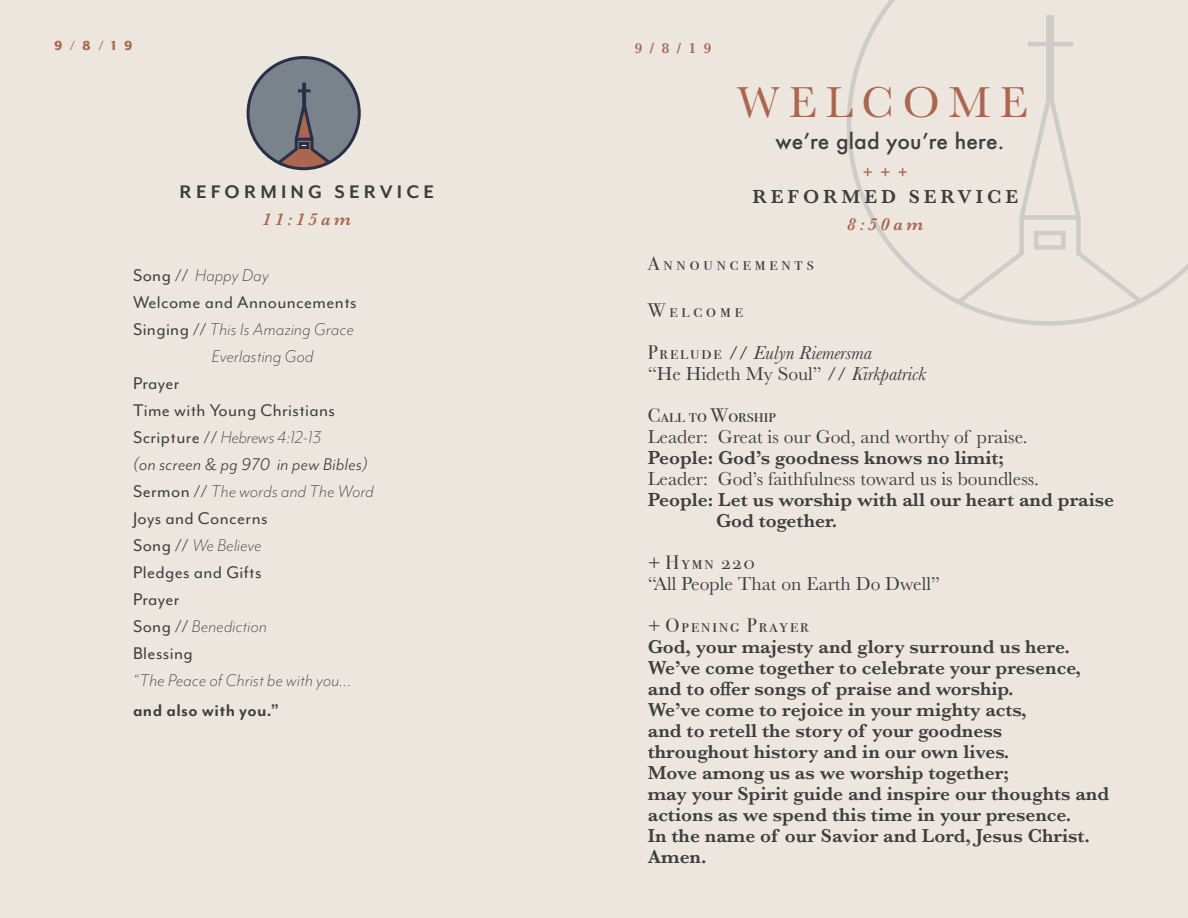
<style>
.page{position:relative;width:1188px;height:918px;background:#ede6de}
.page>*{position:absolute;margin:0;border:0;box-sizing:border-box;transform-origin:0 0}
.t1{font:45px "Baskerville";letter-spacing:.2em;color:#ab664f}
.t2{font:500 21px "Futura";letter-spacing:.005em;color:#3e3e3f}
.t3{font:700 21px "Mr Eaves Mod OT";letter-spacing:.2em;color:#3e3e3f}
.t4{font:600 19.5px/21px "Baskerville";color:#3e3e3f}
.t5{font:italic 300 19.5px "Mr Eaves Mod OT";letter-spacing:.02em;color:#3e3e3f}
.t6{font:19.5px "Baskerville";color:#3e3e3f}
.t7{font:19.5px "Mr Eaves Mod OT";letter-spacing:.02em;color:#3e3e3f}
.t8{font:italic 19.5px "Mr Eaves Mod OT";letter-spacing:.02em;color:#3e3e3f}
.t9{font:italic 300 19.5px "Mr Eaves Mod OT";color:#3e3e3f}
.t10{font:italic 19.5px "Baskerville";color:#3e3e3f}
.t11{font:19.5px "Bodoni Svty Two SCITCTT";letter-spacing:.1em;color:#3e3e3f}
.t12{font:19.5px "Bodoni Svty Two SCITCTT";letter-spacing:.2em;color:#3e3e3f}
.t13{font:700 19.5px "Mr Eaves Mod OT";letter-spacing:.02em;color:#3e3e3f}
.t14{font:600 19.5px "Baskerville";letter-spacing:.2em;color:#3e3e3f}
.t15{font:19.5px "Bodoni Svty Two SCITCTT";color:#3e3e3f}
.t16{font:italic 600 18px "Baskerville";letter-spacing:.2em;color:#ab664f}
.t17{font:600 15px "Baskerville";color:#ab664f}
.t18{font:800 15px "Mr Eaves Mod OT";color:#ab664f}
.s1{font-weight:400;font-style:normal}
.s2{font-family:"Bodoni Svty Two SCITCTT";font-style:normal}
.s3{font-style:normal}
.s4{font-style:italic}
.s5{font-family:"Baskerville"}
</style>
<div class="page">
<svg style="left:847px;top:0;width:341px;height:326px"></svg>
<svg style="left:246px;top:56px;width:115px;height:115px"></svg>
<p class="t18" style="left:54px;top:38px;width:80px">9/8/19</p>
<p class="t3" style="left:180px;top:181px;width:256px">REFORMING SERVICE</p>
<p class="t16" style="left:262px;top:207px;width:91px">11:15am</p>
<p class="t5" style="left:133px;top:265px;width:137px"><span class="s1">Song //</span> Happy Day</p>
<p class="t7" style="left:133px;top:292px;width:225px">Welcome and Announcements</p>
<p class="t5" style="left:133px;top:319px;width:222px"><span class="s1">Singing //</span> This Is Amazing Grace</p>
<p class="t5" style="left:212px;top:346px;width:103px">Everlasting God</p>
<p class="t7" style="left:133px;top:373px;width:48px">Prayer</p>
<p class="t7" style="left:133px;top:400px;width:204px">Time with Young Christians</p>
<p class="t9" style="left:133px;top:427px;width:190px"><span class="s1">Scripture //</span> Hebrews 4:12-13</p>
<p class="t8" style="left:133px;top:454px;width:236px">(on screen &amp; pg 970 in pew Bibles)</p>
<p class="t5" style="left:133px;top:481px;width:242px"><span class="s1">Sermon //</span> The words and The Word</p>
<p class="t7" style="left:133px;top:508px;width:136px">Joys and Concerns</p>
<p class="t5" style="left:133px;top:535px;width:130px"><span class="s1">Song //</span> We Believe</p>
<p class="t7" style="left:133px;top:562px;width:130px">Pledges and Gifts</p>
<p class="t7" style="left:133px;top:589px;width:48px">Prayer</p>
<p class="t5" style="left:133px;top:616px;width:135px"><span class="s1">Song //</span> Benediction</p>
<p class="t7" style="left:133px;top:643px;width:61px">Blessing</p>
<p class="t5" style="left:133px;top:670px;width:220px">“The Peace of Christ be with you...</p>
<p class="t13" style="left:133px;top:700px;width:148px">and also with you.”</p>
<p class="t17" style="left:635px;top:37px;width:78px">9/8/19</p>
<p class="t1" style="left:737px;top:74px;width:292px">WELCOME</p>
<p class="t2" style="left:776px;top:127px;width:230px">we’re glad you’re here.</p>
<p class="t17" style="left:863px;top:161px;width:47px">+++</p>
<p class="t14" style="left:753px;top:183px;width:267px">REFORMED SERVICE</p>
<p class="t16" style="left:847px;top:212px;width:78px">8:50am</p>
<p class="t12" style="left:648px;top:252px;width:168px">Announcements</p>
<p class="t12" style="left:648px;top:298px;width:97px">Welcome</p>
<p class="t10" style="left:648px;top:339px;width:226px"><span class="s2">Prelude</span> <span class="s3">//</span> Eulyn Riemersma</p>
<p class="t6" style="left:648px;top:361px;width:280px">“He Hideth My Soul” // <span class="s4">Kirkpatrick</span></p>
<p class="t15" style="left:648px;top:403px;width:130px">Call to Worship</p>
<p class="t6" style="left:648px;top:424px;width:381px">Leader: Great is our God, and worthy of praise.</p>
<p class="t4" style="left:648px;top:447px;width:358px">People: God’s goodness knows no limit;</p>
<p class="t6" style="left:648px;top:466px;width:393px">Leader: God’s faithfulness toward us is boundless.</p>
<p class="t4" style="left:648px;top:489px;width:468px">People: Let us worship with all our heart and praise</p>
<p class="t4" style="left:716px;top:510px;width:123px">God together.</p>
<p class="t11" style="left:648px;top:550px;width:108px"><span class="s5">+</span> Hymn 220</p>
<p class="t6" style="left:648px;top:571px;width:294px">“All People That on Earth Do Dwell”</p>
<p class="t11" style="left:648px;top:613px;width:162px"><span class="s5">+</span> Opening Prayer</p>
<p class="t4" style="left:648px;top:636px;width:424px">God, your majesty and glory surround us here.</p>
<p class="t4" style="left:648px;top:657px;width:435px">We’ve come together to celebrate your presence,</p>
<p class="t4" style="left:648px;top:678px;width:367px">and to offer songs of praise and worship.</p>
<p class="t4" style="left:648px;top:699px;width:380px">We’ve come to rejoice in your mighty acts,</p>
<p class="t4" style="left:648px;top:720px;width:356px">and to retell the story of your goodness</p>
<p class="t4" style="left:648px;top:741px;width:363px">throughout history and in our own lives.</p>
<p class="t4" style="left:648px;top:762px;width:363px">Move among us as we worship together;</p>
<p class="t4" style="left:648px;top:783px;width:463px">may your Spirit guide and inspire our thoughts and actions as we spend this time in your presence.</p>
<p class="t4" style="left:648px;top:825px;width:444px">In the name of our Savior and Lord, Jesus Christ.<br>Amen.</p>
</div>
